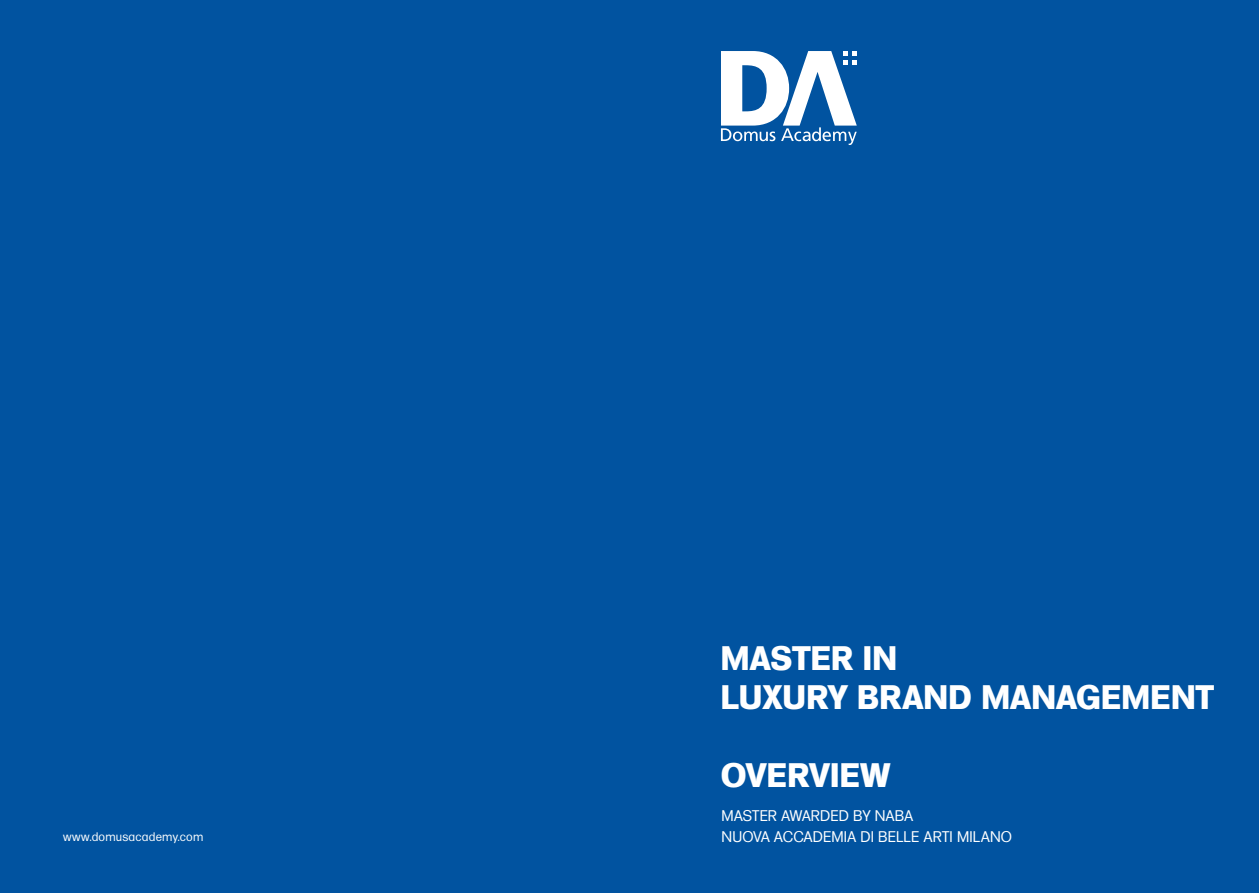
<style>
.page{position:relative;width:1259px;height:893px;background:#0153a0}
.page>*{position:absolute;margin:0;border:0;box-sizing:border-box;transform-origin:0 0}
.ABC_Section_Title{font:700 33px/39px "Formula";letter-spacing:.01em;color:#fff}
.section{font:15px/21px "Formula";letter-spacing:.01em;color:#fff}
.this_belongs_to{font:12px "Formula";letter-spacing:.015em;color:#fff}
</style>
<div class="page">
<svg style="left:721px;top:51px;width:136px;height:94px"></svg>
<p class="this_belongs_to" style="left:63px;top:830px;width:142px">www.domusacademy.com</p>
<p class="ABC_Section_Title" style="left:721px;top:638px;width:494px">MASTER IN<br>LUXURY BRAND MANAGEMENT</p>
<p class="ABC_Section_Title" style="left:721px;top:755px;width:171px">OVERVIEW</p>
<p class="section" style="left:721px;top:805px;width:292px">MASTER AWARDED BY NABA<br>NUOVA ACCADEMIA DI BELLE ARTI MILANO</p>
</div>
